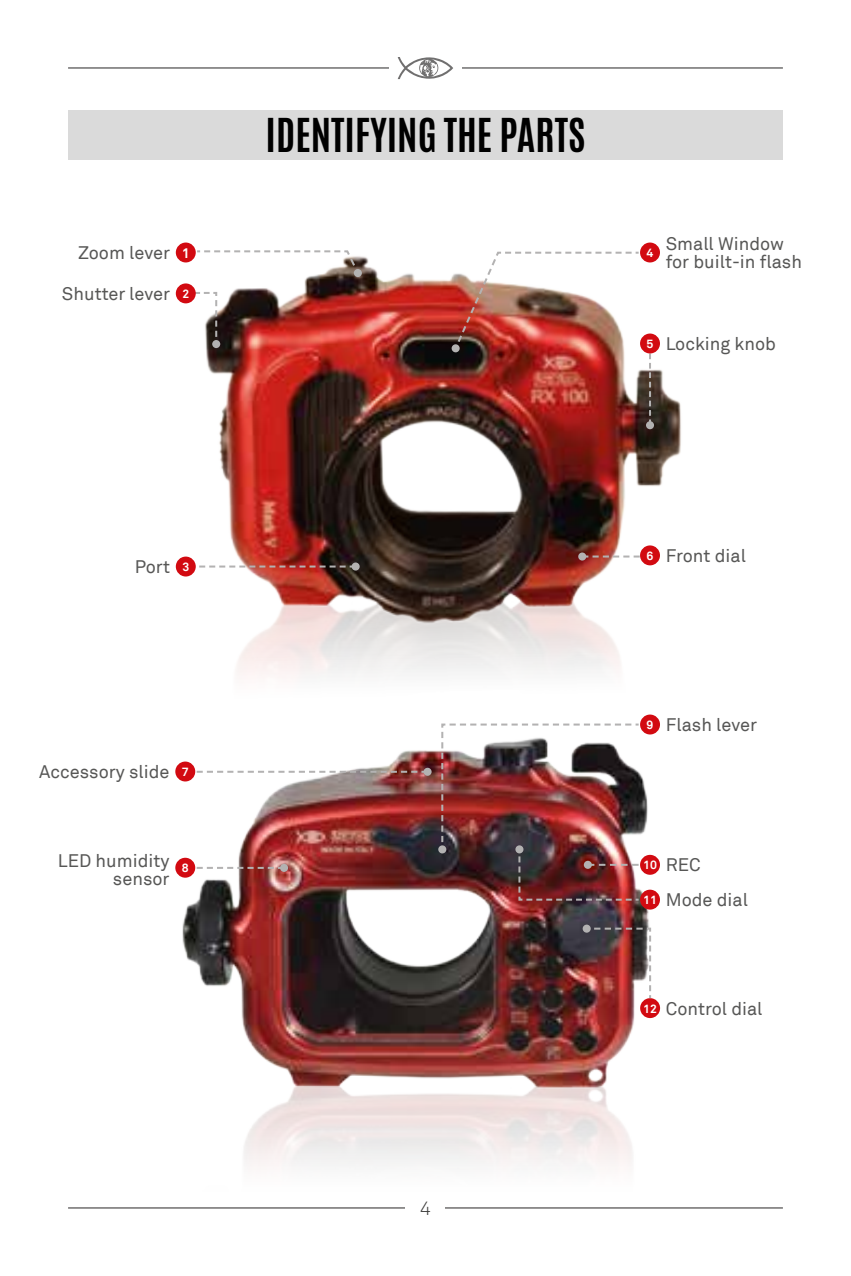
<style>
.page{position:relative;width:851px;height:1276px;background:#fff}
.page>*{position:absolute;margin:0;border:0;box-sizing:border-box;transform-origin:0 0}
.t1{font:700 39px "Antonio";color:#000}
.t2{font:300 19.5px "Akkurat";color:#3c3c3b}
.t3{font:18.3px/18.3px "Akkurat";color:#575756}
.t4{font:700 12px "Akkurat";color:#fff}
.s1{font-weight:700;font-size:14.1px;color:#fff}
.s2{font-weight:700;font-size:12px;color:#fff}
</style>
<div class="page">
<hr style="left:68px;top:67px;width:714px;height:2px;background:#706f6f">
<div style="left:389px;top:47px;width:72px;height:42px;background:#fff"></div>
<svg style="left:397px;top:57px;width:56px;height:22px"></svg>
<hr style="left:68px;top:1207px;width:714px;height:1px;background:#706f6f">
<div style="left:406px;top:1201px;width:39px;height:14px;background:#fff"></div>
<img style="left:175px;top:727px;width:486px;height:439px">
<img style="left:185px;top:246px;width:496px;height:475px">
<svg style="left:649px;top:353px;width:2px;height:68px"></svg>
<div style="left:646px;top:421px;width:8px;height:8px;background:#b3b2b2;border-radius:50%"></div>
<div style="left:176px;top:242px;width:20px;height:20px;background:#d20a11;border-radius:50%"></div>
<div style="left:640px;top:242px;width:20px;height:20px;background:#d20a11;border-radius:50%"></div>
<div style="left:640px;top:333px;width:20px;height:20px;background:#d20a11;border-radius:50%"></div>
<div style="left:640px;top:998px;width:20px;height:20px;background:#d20a11;border-radius:50%"></div>
<div style="left:640px;top:714px;width:20px;height:20px;background:#d20a11;border-radius:50%"></div>
<svg style="left:197px;top:867px;width:83px;height:2px"></svg>
<div style="left:280px;top:864px;width:8px;height:8px;background:#b3b2b2;border-radius:50%"></div>
<div style="left:175px;top:857px;width:20px;height:20px;background:#d20a11;border-radius:50%"></div>
<div style="left:175px;top:761px;width:20px;height:20px;background:#d20a11;border-radius:50%"></div>
<svg style="left:197px;top:771px;width:226px;height:2px"></svg>
<div style="left:423px;top:767px;width:8px;height:9px;background:#b3b2b2;border-radius:50%"></div>
<img style="left:440px;top:723px;width:200px;height:178px">
<div style="left:515px;top:845px;width:8px;height:8px;background:#b3b2b2;border-radius:50%"></div>
<div style="left:640px;top:855px;width:20px;height:20px;background:#d20a11;border-radius:50%"></div>
<div style="left:640px;top:889px;width:20px;height:20px;background:#d20a11;border-radius:50%"></div>
<svg style="left:196px;top:565px;width:155px;height:2px"></svg>
<div style="left:351px;top:562px;width:8px;height:8px;background:#b3b2b2;border-radius:50%"></div>
<svg style="left:586px;top:555px;width:54px;height:2px"></svg>
<div style="left:578px;top:552px;width:8px;height:8px;background:#b3b2b2;border-radius:50%"></div>
<svg style="left:195px;top:249px;width:165px;height:27px"></svg>
<div style="left:354px;top:269px;width:8px;height:8px;background:#b3b2b2;border-radius:50%"></div>
<img style="left:453px;top:251px;width:187px;height:100px">
<div style="left:451px;top:344px;width:8px;height:8px;background:#b3b2b2;border-radius:50%"></div>
<svg style="left:186px;top:291px;width:32px;height:55px"></svg>
<div style="left:212px;top:340px;width:8px;height:8px;background:#b3b2b2;border-radius:50%"></div>
<div style="left:176px;top:283px;width:20px;height:20px;background:#d20a11;border-radius:50%"></div>
<div style="left:176px;top:556px;width:20px;height:20px;background:#d20a11;border-radius:50%"></div>
<div style="left:640px;top:545px;width:20px;height:20px;background:#d20a11;border-radius:50%"></div>
<img style="left:584px;top:926px;width:68px;height:74px">
<div style="left:582px;top:924px;width:8px;height:8px;background:#b3b2b2;border-radius:50%"></div>
<div style="left:68px;top:110px;width:714px;height:50px;background:#dadada"></div>
<h1 class="t1" style="left:265px;top:106px;width:321px">IDENTIFYING THE PARTS</h1>
<p class="t3" style="left:78px;top:244px;width:113px">Zoom lever <span class="s1">1</span></p>
<p class="t3" style="left:665px;top:235px;width:138px">Small Window for built-in flash</p>
<p class="t4" style="left:646px;top:245px;width:8px">4</p>
<p class="t3" style="left:62px;top:285px;width:129px">Shutter lever <span class="s2">2</span></p>
<p class="t3" style="left:135px;top:558px;width:56px">Port <span class="s2">3</span></p>
<p class="t3" style="left:39px;top:763px;width:151px">Accessory slide <span class="s2">7</span></p>
<p class="t3" style="left:113px;top:852px;width:77px;text-indent:-55px">LED humidity <sub>8 </sub>sensor</p>
<p class="t2" style="left:420px;top:1196px;width:13px">4</p>
<p class="t4" style="left:646px;top:336px;width:8px">5</p>
<p class="t3" style="left:665px;top:335px;width:112px">Locking knob</p>
<p class="t3" style="left:646px;top:547px;width:101px"><span class="s2">6</span> Front dial</p>
<p class="t3" style="left:646px;top:716px;width:112px"><span class="s2">9</span> Flash lever</p>
<p class="t4" style="left:643px;top:857px;width:15px">10</p>
<p class="t4" style="left:643px;top:892px;width:15px">11</p>
<p class="t3" style="left:665px;top:848px;width:84px;line-height:34.8px">REC<br>Mode dial</p>
<p class="t4" style="left:643px;top:1000px;width:15px">12</p>
<p class="t3" style="left:665px;top:999px;width:98px">Control dial</p>
</div>
